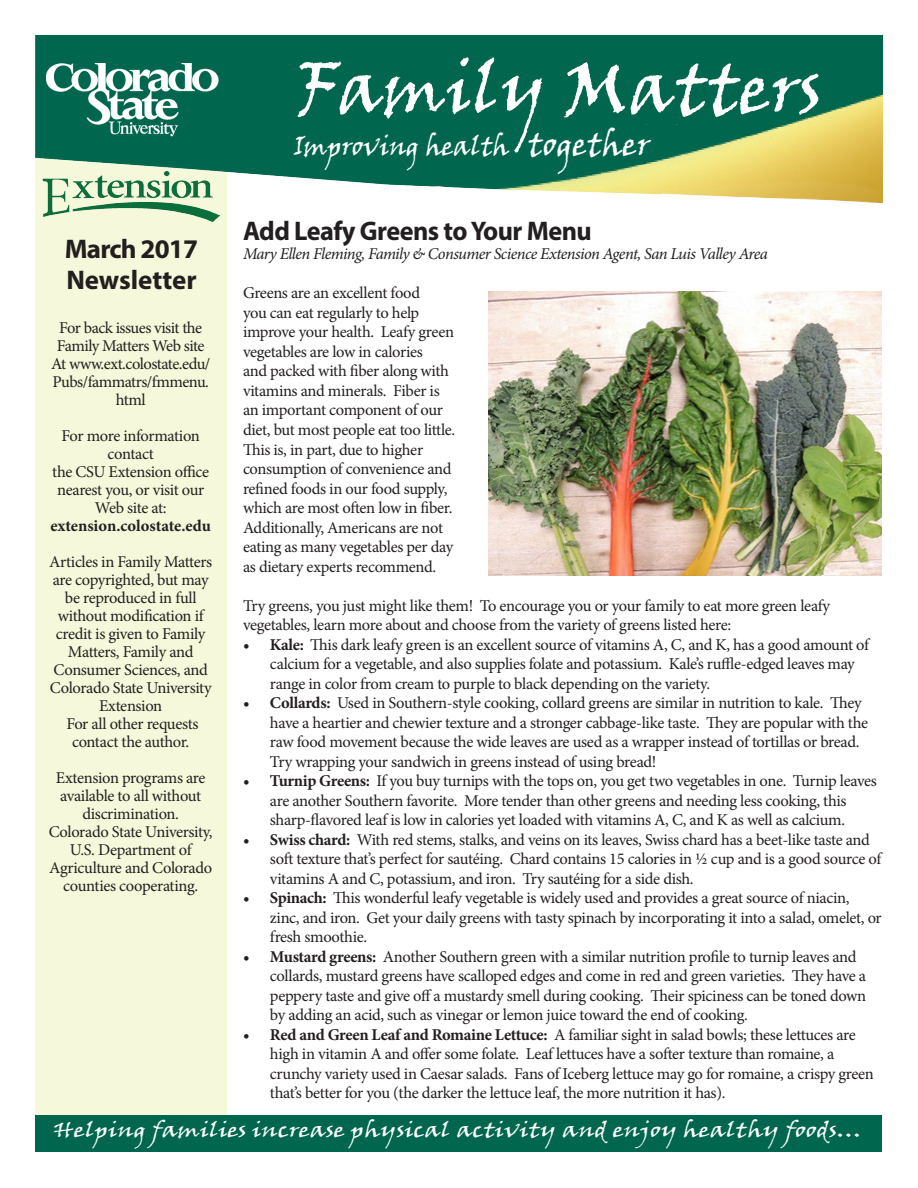
<style>
.page{position:relative;width:918px;height:1188px;background:#fff}
.page>*{position:absolute;margin:0;border:0;box-sizing:border-box;transform-origin:0 0}
.t1{font:72px "Viner Hand ITC";color:#fff}
.t2{font:700 27px/31.5px "Myriad Pro";letter-spacing:-.02em;color:#231f20}
.t3{font:27px "Viner Hand ITC";letter-spacing:-.01em;color:#fff}
.t4{font:21px "Viner Hand ITC";color:#fff;scale:1.2 1}
.t5{font:16.5px/19.5px "Minion Pro";letter-spacing:-.025em;color:#231f20}
.t6{font:italic 16.5px "Minion Pro";letter-spacing:-.035em;color:#231f20}
.t7{font:700 16.5px "Minion Pro";letter-spacing:-.005em;color:#231f20}
.s1{font-size:33px}
.s2{font-weight:700}
</style>
<div class="page">
<div style="left:36px;top:147px;width:191px;height:968px;background:#f5f8da"></div>
<img style="left:36px;top:36px;width:846px;height:167px">
<img style="left:47px;top:63px;width:177px;height:81px">
<div style="left:35px;top:1116px;width:846px;height:36px;background:#00674e"></div>
<img style="left:39px;top:168px;width:180px;height:54px">
<img style="left:488px;top:291px;width:394px;height:284px">
<h2 class="t2" style="left:65px;top:232px;width:135px">March 2017<br>Newsletter</h2>
<p class="t5" style="left:51px;top:319px;width:161px;line-height:18px;text-align:center">For back issues visit the<br>Family Matters Web site<br>At www.ext.colostate.edu/<br>Pubs/fammatrs/fmmenu. html</p>
<p class="t5" style="left:52px;top:427px;width:159px;line-height:18px;text-align:center">For more information contact<br>the CSU Extension office nearest you, or visit our<br>Web site at:</p>
<p class="t7" style="left:50px;top:514px;width:162px">extension.colostate.edu</p>
<p class="t5" style="left:49px;top:553px;width:165px;line-height:18px;text-align:center">Articles in Family Matters are copyrighted, but may be reproduced in full without modification if credit is given to Family<br>Matters, Family and<br>Consumer Sciences, and<br>Colorado State University<br>Extension<br>For all other requests contact the author.</p>
<p class="t5" style="left:49px;top:769px;width:166px;line-height:18px;text-align:center">Extension programs are available to all without discrimination.<br>Colorado State University,<br>U.S. Department of<br>Agriculture and Colorado counties cooperating.</p>
<h1 class="t1" style="left:296px;top:43px;width:528px">Family Matters</h1>
<h2 class="t3" style="left:294px;top:128px;width:358px">Improving health <span class="s1">together</span></h2>
<h2 class="t2" style="left:243px;top:214px;width:350px">Add Leafy Greens to Your Menu</h2>
<p class="t6" style="left:243px;top:243px;width:526px">Mary Ellen Fleming, Family &amp; Consumer Science Extension Agent, San Luis Valley Area</p>
<p class="t5" style="left:243px;top:284px;width:214px">Greens are an excellent food<br>you can eat regularly to help improve your health. Leafy green vegetables are low in calories<br>and packed with fiber along with vitamins and minerals. Fiber is an important component of our diet, but most people eat too little.<br>This is, in part, due to higher consumption of convenience and refined foods in our food supply, which are most often low in fiber.<br>Additionally, Americans are not eating as many vegetables per day as dietary experts recommend.</p>
<p class="t5" style="left:243px;top:596px;width:589px">Try greens, you just might like them! To encourage you or your family to eat more green leafy vegetables, learn more about and choose from the variety of greens listed here:</p>
<p class="t5" style="left:270px;top:635px;width:600px;text-indent:-27px"><span class="s2">• Kale:</span> This dark leafy green is an excellent source of vitamins A, C, and K, has a good amount of calcium for a vegetable, and also supplies folate and potassium. Kale’s ruffle-edged leaves may range in color from cream to purple to black depending on the variety.</p>
<p class="t5" style="left:270px;top:693px;width:600px;text-indent:-27px"><span class="s2">• Collards:</span> Used in Southern-style cooking, collard greens are similar in nutrition to kale. They have a heartier and chewier texture and a stronger cabbage-like taste. They are popular with the raw food movement because the wide leaves are used as a wrapper instead of tortillas or bread.<br>Try wrapping your sandwich in greens instead of using bread!</p>
<p class="t5" style="left:243px;top:771px;width:635px;text-align:center"><span class="s2">• Turnip Greens:</span> If you buy turnips with the tops on, you get two vegetables in one. Turnip leaves are another Southern favorite. More tender than other greens and needing less cooking, this sharp-flavored leaf is low in calories yet loaded with vitamins A, C, and K as well as calcium.</p>
<p class="t5" style="left:270px;top:830px;width:613px;text-indent:-27px"><span class="s2">• Swiss chard:</span> With red stems, stalks, and veins on its leaves, Swiss chard has a beet-like taste and soft texture that’s perfect for sautéing. Chard contains 15 calories in ½ cup and is a good source of vitamins A and C, potassium, and iron. Try sautéing for a side dish.</p>
<p class="t5" style="left:270px;top:888px;width:613px;text-indent:-27px"><span class="s2">• Spinach:</span> This wonderful leafy vegetable is widely used and provides a great source of niacin, zinc, and iron. Get your daily greens with tasty spinach by incorporating it into a salad, omelet, or fresh smoothie.</p>
<p class="t5" style="left:270px;top:947px;width:598px;text-indent:-27px"><span class="s2">• Mustard greens:</span> Another Southern green with a similar nutrition profile to turnip leaves and collards, mustard greens have scalloped edges and come in red and green varieties. They have a peppery taste and give off a mustardy smell during cooking. Their spiciness can be toned down by adding an acid, such as vinegar or lemon juice toward the end of cooking.</p>
<p class="t5" style="left:270px;top:1025px;width:605px;text-indent:-27px"><span class="s2">• Red and Green Leaf and Romaine Lettuce:</span> A familiar sight in salad bowls; these lettuces are high in vitamin A and offer some folate. Leaf lettuces have a softer texture than romaine, a crunchy variety used in Caesar salads. Fans of Iceberg lettuce may go for romaine, a crispy green that’s better for you (the darker the lettuce leaf, the more nutrition it has).</p>
<p class="t4" style="left:54px;top:1116px;width:676px">Helping families increase physical activity and enjoy healthy foods…</p>
</div>
